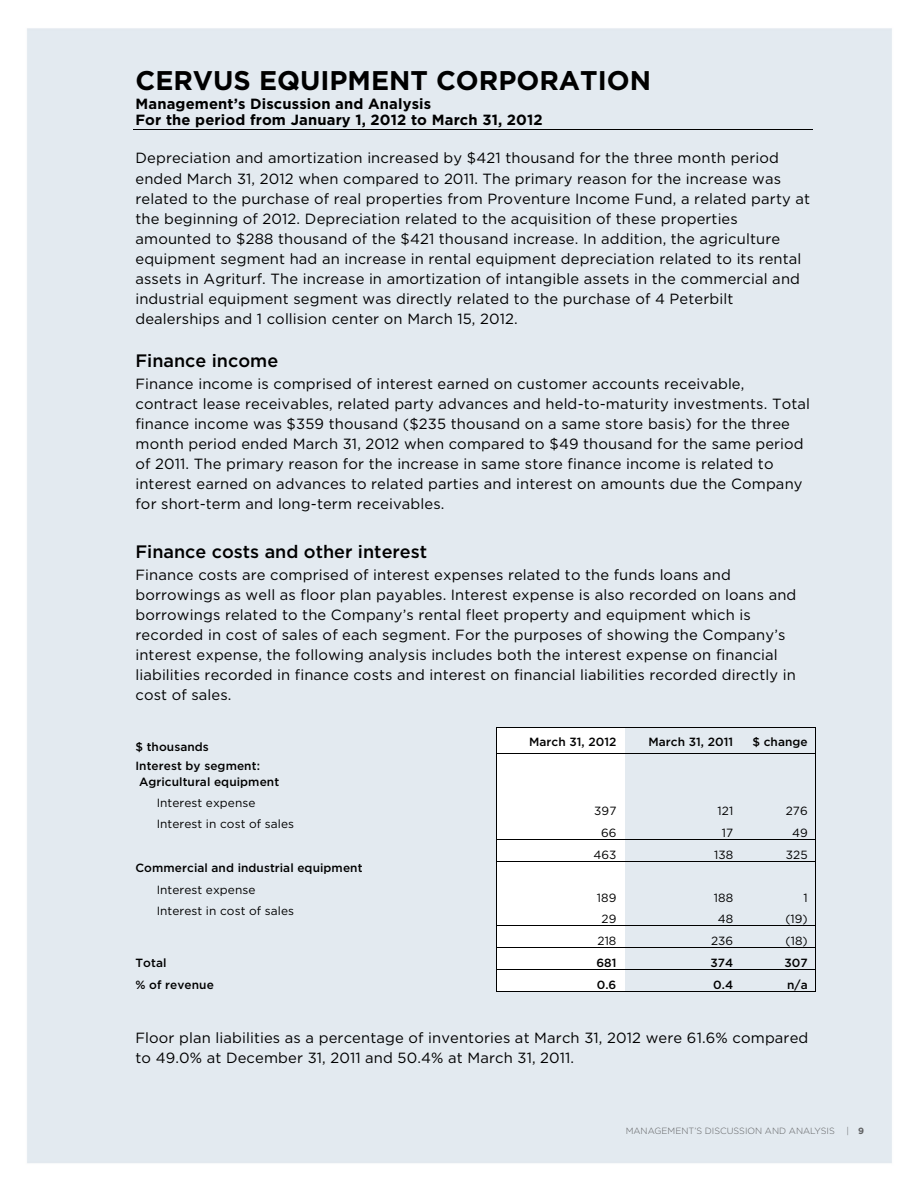
<style>
.page{position:relative;width:918px;height:1188px;background:#fff}
.page>*{position:absolute;margin:0;border:0;box-sizing:border-box;transform-origin:0 0}
.t1{font:700 27px "Gotham";color:#000}
.t2{font:500 18px "Gotham";color:#000}
.t3{font:14.7px/20.1px "Gotham";letter-spacing:.01em;color:#000}
.t4{font:700 14.7px/16.5px "Gotham";letter-spacing:.01em;color:#000}
.t5{font:500 11.85px/16.2px "Gotham";letter-spacing:.005em;color:#000}
.t6{font:11.85px "Gotham";letter-spacing:.005em;color:#000}
.t7{font:300 9px "Gotham";color:#5f6062}
.s1{font-weight:700}
</style>
<div class="page">
<div style="left:27px;top:28px;width:865px;height:1135px;background:#e3eaf0"></div>
<hr style="left:133px;top:129px;width:680px;height:1px;background:#000">
<div style="left:497px;top:728px;width:128px;height:25px;background:#fff"></div>
<hr style="left:497px;top:727px;width:128px;height:1px;background:#000">
<hr style="left:625px;top:727px;width:116px;height:1px;background:#000">
<hr style="left:742px;top:727px;width:73px;height:1px;background:#000">
<div style="left:497px;top:754px;width:128px;height:21px;background:#fff"></div>
<hr style="left:497px;top:753px;width:128px;height:1px;background:#000">
<hr style="left:625px;top:753px;width:116px;height:1px;background:#000">
<hr style="left:742px;top:753px;width:73px;height:1px;background:#000">
<div style="left:497px;top:775px;width:128px;height:21px;background:#fff"></div>
<div style="left:497px;top:796px;width:128px;height:22px;background:#fff"></div>
<div style="left:497px;top:818px;width:128px;height:21px;background:#fff"></div>
<div style="left:497px;top:840px;width:128px;height:21px;background:#fff"></div>
<hr style="left:497px;top:839px;width:128px;height:1px;background:#000">
<hr style="left:625px;top:839px;width:116px;height:1px;background:#000">
<hr style="left:742px;top:839px;width:73px;height:1px;background:#000">
<div style="left:497px;top:861px;width:128px;height:22px;background:#fff"></div>
<hr style="left:497px;top:861px;width:128px;height:1px;background:#000">
<hr style="left:625px;top:861px;width:116px;height:1px;background:#000">
<hr style="left:742px;top:861px;width:73px;height:1px;background:#000">
<div style="left:497px;top:883px;width:128px;height:21px;background:#fff"></div>
<div style="left:497px;top:904px;width:128px;height:21px;background:#fff"></div>
<div style="left:497px;top:926px;width:128px;height:21px;background:#fff"></div>
<hr style="left:497px;top:925px;width:128px;height:1px;background:#000">
<hr style="left:625px;top:925px;width:116px;height:1px;background:#000">
<hr style="left:742px;top:925px;width:73px;height:1px;background:#000">
<div style="left:497px;top:948px;width:128px;height:21px;background:#fff"></div>
<hr style="left:497px;top:947px;width:128px;height:1px;background:#000">
<hr style="left:625px;top:947px;width:116px;height:1px;background:#000">
<hr style="left:742px;top:947px;width:73px;height:1px;background:#000">
<div style="left:497px;top:970px;width:128px;height:21px;background:#fff"></div>
<hr style="left:497px;top:969px;width:128px;height:1px;background:#000">
<hr style="left:625px;top:969px;width:116px;height:1px;background:#000">
<hr style="left:742px;top:969px;width:73px;height:1px;background:#000">
<hr style="left:497px;top:991px;width:128px;height:1px;background:#000">
<hr style="left:624px;top:991px;width:117px;height:1px;background:#000">
<hr style="left:741px;top:991px;width:74px;height:1px;background:#000">
<svg style="left:815px;top:727px;width:1px;height:265px"></svg>
<h1 class="t1" style="left:135px;top:64px;width:517px">CERVUS EQUIPMENT CORPORATION</h1>
<p class="t4" style="left:135px;top:95px;width:409px">Management’s Discussion and Analysis<br>For the period from January 1, 2012 to March 31, 2012</p>
<p class="t3" style="left:135px;top:148px;width:676px">Depreciation and amortization increased by $421 thousand for the three month period ended March 31, 2012 when compared to 2011. The primary reason for the increase was related to the purchase of real properties from Proventure Income Fund, a related party at the beginning of 2012. Depreciation related to the acquisition of these properties amounted to $288 thousand of the $421 thousand increase. In addition, the agriculture equipment segment had an increase in rental equipment depreciation related to its rental assets in Agriturf. The increase in amortization of intangible assets in the commercial and industrial equipment segment was directly related to the purchase of 4 Peterbilt dealerships and 1 collision center on March 15, 2012.</p>
<p class="t2" style="left:135px;top:351px;width:144px">Finance income</p>
<p class="t3" style="left:135px;top:373px;width:676px">Finance income is comprised of interest earned on customer accounts receivable, contract lease receivables, related party advances and held-to-maturity investments. Total finance income was $359 thousand ($235 thousand on a same store basis) for the three month period ended March 31, 2012 when compared to $49 thousand for the same period of 2011. The primary reason for the increase in same store finance income is related to interest earned on advances to related parties and interest on amounts due the Company for short-term and long-term receivables.</p>
<p class="t2" style="left:135px;top:541px;width:293px">Finance costs and other interest</p>
<p class="t3" style="left:135px;top:564px;width:662px">Finance costs are comprised of interest expenses related to the funds loans and borrowings as well as floor plan payables. Interest expense is also recorded on loans and borrowings related to the Company’s rental fleet property and equipment which is recorded in cost of sales of each segment. For the purposes of showing the Company’s interest expense, the following analysis includes both the interest expense on financial liabilities recorded in finance costs and interest on financial liabilities recorded directly in cost of sales.</p>
<p class="t5" style="left:135px;top:738px;width:75px">$ thousands</p>
<p class="t5" style="left:529px;top:734px;width:89px">March 31, 2012</p>
<p class="t5" style="left:648px;top:734px;width:86px">March 31, 2011</p>
<p class="t5" style="left:752px;top:734px;width:57px">$ change</p>
<p class="t5" style="left:139px;top:757px;width:142px;text-indent:-4px">Interest by segment:<br>Agricultural equipment</p>
<p class="t6" style="left:157px;top:796px;width:100px">Interest expense</p>
<p class="t6" style="left:594px;top:805px;width:24px">397</p>
<p class="t6" style="left:718px;top:805px;width:17px">121</p>
<p class="t6" style="left:786px;top:805px;width:24px">276</p>
<p class="t6" style="left:157px;top:818px;width:139px">Interest in cost of sales</p>
<p class="t6" style="left:601px;top:826px;width:17px">66</p>
<p class="t6" style="left:722px;top:826px;width:13px">17</p>
<p class="t6" style="left:792px;top:826px;width:17px">49</p>
<p class="t6" style="left:593px;top:848px;width:25px">463</p>
<p class="t6" style="left:714px;top:848px;width:21px">138</p>
<p class="t6" style="left:786px;top:848px;width:23px">325</p>
<p class="t5" style="left:135px;top:860px;width:229px">Commercial and industrial equipment</p>
<p class="t6" style="left:157px;top:883px;width:100px">Interest expense</p>
<p class="t6" style="left:597px;top:891px;width:21px">189</p>
<p class="t6" style="left:714px;top:891px;width:21px">188</p>
<p class="t6" style="left:804px;top:891px;width:6px">1</p>
<p class="t6" style="left:157px;top:904px;width:139px">Interest in cost of sales</p>
<p class="t6" style="left:602px;top:912px;width:16px">29</p>
<p class="t6" style="left:718px;top:912px;width:17px">48</p>
<p class="t6" style="left:785px;top:912px;width:24px">(19)</p>
<p class="t6" style="left:598px;top:934px;width:20px">218</p>
<p class="t6" style="left:711px;top:934px;width:24px">236</p>
<p class="t6" style="left:786px;top:934px;width:24px">(18)</p>
<p class="t5" style="left:135px;top:954px;width:32px">Total</p>
<p class="t5" style="left:596px;top:954px;width:22px">681</p>
<p class="t5" style="left:710px;top:954px;width:24px">374</p>
<p class="t5" style="left:784px;top:954px;width:25px">307</p>
<p class="t5" style="left:135px;top:976px;width:80px">% of revenue</p>
<p class="t5" style="left:597px;top:976px;width:21px">0.6</p>
<p class="t5" style="left:713px;top:976px;width:21px">0.4</p>
<p class="t5" style="left:787px;top:976px;width:22px">n/a</p>
<p class="t3" style="left:135px;top:1028px;width:674px">Floor plan liabilities as a percentage of inventories at March 31, 2012 were 61.6% compared to 49.0% at December 31, 2011 and 50.4% at March 31, 2011.</p>
<p class="t7" style="left:626px;top:1126px;width:211px">MANAGEM ENT’S DISCUSSION AND ANALYSIS</p>
<p class="t7" style="left:846px;top:1126px;width:19px">| <span class="s1">9</span></p>
</div>
